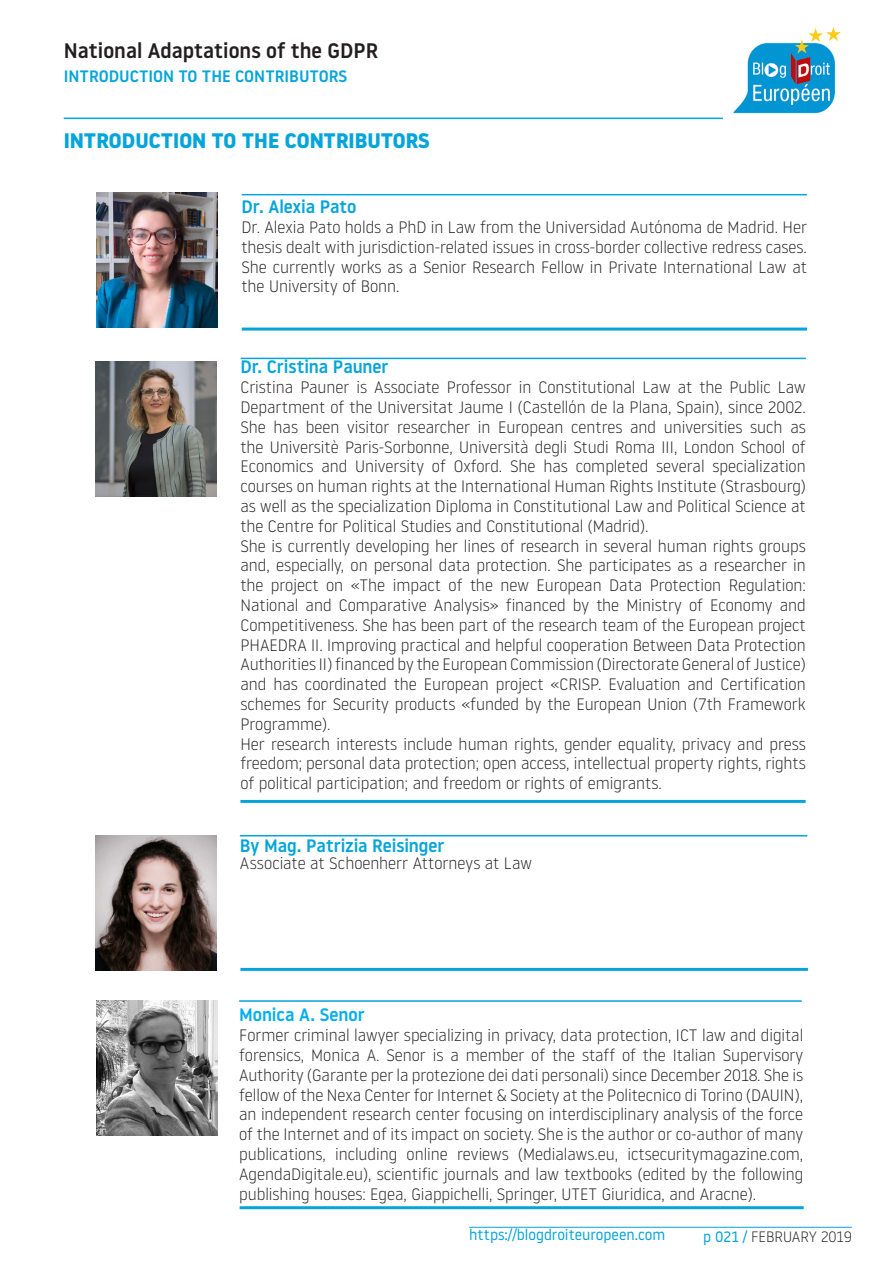
<style>
.page{position:relative;width:893px;height:1263px;background:#fff}
.page>*{position:absolute;margin:0;border:0;box-sizing:border-box;transform-origin:0 0}
.t1{font:700 21px "Noway";color:#05a5db}
.sur-titre_FR{font:500 21px "Noway";color:#231f20}
.t2{font:500 18px "Noway";letter-spacing:-.005em;color:#05a5db}
.t3{font:500 18px "Noway";letter-spacing:-.005em;color:#00aeef}
.t4{font:300 16.5px/19.8px "Noway";color:#231f20;text-align:justify}
.Propos{font:500 16.5px "Noway";color:#05a5db}
.t5{font:15px "Noway";color:#05a5db}
.t6{font:300 15px "Noway";color:#231f20}
.s1{font-weight:400;color:#05a5db}
</style>
<div class="page">
<hr style="left:469px;top:1227px;width:383px;height:1px;background:#05a5db">
<img style="left:96px;top:835px;width:121px;height:135px">
<img style="left:97px;top:1000px;width:121px;height:135px">
<hr style="left:240px;top:968px;width:568px;height:3px;background:#05a5db">
<hr style="left:240px;top:835px;width:567px;height:1px;background:#05a5db">
<hr style="left:239px;top:1000px;width:563px;height:2px;background:#05a5db">
<hr style="left:240px;top:1206px;width:564px;height:3px;background:#05a5db">
<img style="left:97px;top:192px;width:121px;height:136px">
<img style="left:96px;top:362px;width:121px;height:135px">
<hr style="left:242px;top:194px;width:565px;height:1px;background:#05a5db">
<hr style="left:241px;top:358px;width:565px;height:1px;background:#05a5db">
<hr style="left:242px;top:328px;width:565px;height:3px;background:#05a5db">
<hr style="left:240px;top:800px;width:566px;height:3px;background:#05a5db">
<hr style="left:64px;top:118px;width:659px;height:1px;background:#05a5db">
<img style="left:733px;top:28px;width:108px;height:86px">
<p class="sur-titre_FR" style="left:64px;top:36px;width:316px">National Adaptations of the GDPR</p>
<p class="Propos" style="left:64px;top:65px;width:285px">INTRODUCTION TO THE CONTRIBUTORS</p>
<p class="t1" style="left:64px;top:128px;width:367px">INTRODUCTION TO THE CONTRIBUTORS</p>
<p class="t2" style="left:242px;top:194px;width:117px">Dr. Alexia Pato</p>
<p class="t4" style="left:242px;top:216px;width:567px">Dr. Alexia Pato holds a PhD in Law from the Universidad Autónoma de Madrid. Her thesis dealt with jurisdiction-related issues in cross-border collective redress cases.<br>She currently works as a Senior Research Fellow in Private International Law at the University of Bonn.</p>
<p class="t2" style="left:240px;top:354px;width:150px">Dr. Cristina Pauner</p>
<p class="t4" style="left:240px;top:377px;width:567px">Cristina Pauner is Associate Professor in Constitutional Law at the Public Law Department of the Universitat Jaume I (Castellón de la Plana, Spain), since 2002.<br>She has been visitor researcher in European centres and universities such as the Universitè Paris-Sorbonne, Università degli Studi Roma III, London School of Economics and University of Oxford. She has completed several specialization courses on human rights at the International Human Rights Institute (Strasbourg) as well as the specialization Diploma in Constitutional Law and Political Science at the Centre for Political Studies and Constitutional (Madrid).</p>
<p class="t4" style="left:240px;top:535px;width:567px">She is currently developing her lines of research in several human rights groups and, especially, on personal data protection. She participates as a researcher in the project on «The impact of the new European Data Protection Regulation:<br>National and Comparative Analysis» financed by the Ministry of Economy and Competitiveness. She has been part of the research team of the European project PHAEDRA II. Improving practical and helpful cooperation Between Data Protection Authorities II) financed by the European Commission (Directorate General of Justice) and has coordinated the European project «CRISP. Evaluation and Certification schemes for Security products «funded by the European Union (7th Framework Programme).</p>
<p class="t4" style="left:240px;top:733px;width:567px">Her research interests include human rights, gender equality, privacy and press freedom; personal data protection; open access, intellectual property rights, rights of political participation; and freedom or rights of emigrants.</p>
<p class="t2" style="left:240px;top:834px;width:206px">By Mag. Patrizia Reisinger</p>
<p class="t4" style="left:240px;top:852px;width:294px">Associate at Schoenherr Attorneys at Law</p>
<p class="t3" style="left:239px;top:1002px;width:127px">Monica A. Senor</p>
<p class="t4" style="left:239px;top:1025px;width:566px">Former criminal lawyer specializing in privacy, data protection, ICT law and digital forensics, Monica A. Senor is a member of the staff of the Italian Supervisory Authority (Garante per la protezione dei dati personali) since December 2018. She is fellow of the Nexa Center for Internet &amp; Society at the Politecnico di Torino (DAUIN), an independent research center focusing on interdisciplinary analysis of the force of the Internet and of its impact on society. She is the author or co-author of many publications, including online reviews (Medialaws.eu, ictsecuritymagazine.com, AgendaDigitale.eu), scientific journals and law textbooks (edited by the following publishing houses: Egea, Giappichelli, Springer, UTET Giuridica, and Aracne).</p>
<p class="t5" style="left:469px;top:1224px;width:198px">https://blogdroiteuropeen.com</p>
<p class="t6" style="left:703px;top:1226px;width:150px"><span class="s1">p 021 /</span> FEBRUARY 2019</p>
</div>
